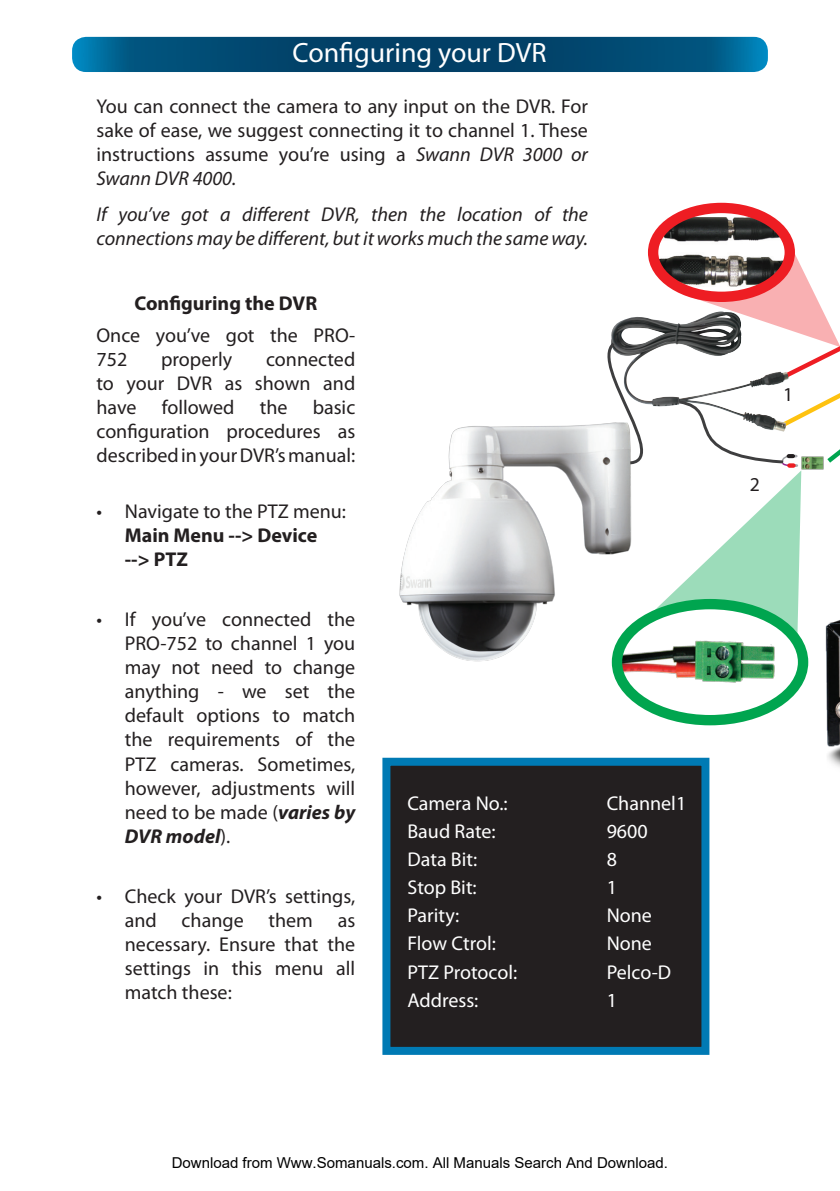
<style>
.page{position:relative;width:840px;height:1191px;background:#fff}
.page>*{position:absolute;margin:0;border:0;box-sizing:border-box;transform-origin:0 0}
.t1{font:28px "Myriad Pro";color:#fff}
.t2{font:20px/24px "Myriad Pro";color:#231f20;text-align:justify}
.t3{font:20px "Myriad Pro";color:#fff}
.t4{font:italic 20px/24px "Myriad Pro";color:#231f20}
.t5{font:700 20px/24px "Myriad Pro";color:#231f20}
.t6{font:19.6px "Myriad Pro";color:#231f20}
.t7{font:15px "Arial";color:#000}
.s1{font-style:italic}
.s2{font-weight:700;font-style:italic}
</style>
<div class="page">
<svg style="left:72px;top:37px;width:695px;height:35px;background:#024e77"></svg>
<div style="left:386px;top:761px;width:319px;height:289px;background:#231f20"></div>
<div style="left:382px;top:757px;width:327px;height:297px;border:8px solid #007ab4"></div>
<img style="left:825px;top:638px;width:14px;height:129px">
<img style="left:662px;top:217px;width:119px;height:6px">
<div style="left:647px;top:203px;width:147px;height:99px;border:10px solid #ee1d23;border-radius:50%"></div>
<img style="left:616px;top:640px;width:166px;height:160px">
<div style="left:611px;top:599px;width:196px;height:126px;border:10px solid #00a54f;border-radius:50%"></div>
<svg style="left:646px;top:223px;width:193px;height:415px"></svg>
<img style="left:800px;top:457px;width:22px;height:12px">
<img style="left:399px;top:317px;width:247px;height:406px">
<h1 class="t1" style="left:292px;top:37px;width:255px">Configuring your DVR</h1>
<p class="t2" style="left:96px;top:95px;width:492px">You can connect the camera to any input on the DVR. For sake of ease, we suggest connecting it to channel 1. These instructions assume you’re using a <span class="s1">Swann DVR 3000 or Swann DVR 4000.</span></p>
<p class="t4" style="left:96px;top:202px;width:493px">If you’ve got a different DVR, then the location of the connections may be different, but it works much the same way.</p>
<p class="t5" style="left:134px;top:292px;width:184px">Configuring the DVR</p>
<p class="t2" style="left:96px;top:324px;width:260px">Once you’ve got the PRO-<br>752</p>
<p class="t2" style="left:96px;top:348px;width:260px;text-indent:169px">connected to your DVR as shown and have</p>
<p class="t2" style="left:161px;top:348px;width:72px">properly</p>
<p class="t2" style="left:162px;top:396px;width:74px">followed</p>
<p class="t2" style="left:259px;top:396px;width:29px">the</p>
<p class="t2" style="left:96px;top:396px;width:260px;text-indent:216px">basic configuration procedures as described in your DVR’s manual:</p>
<p class="t2" style="left:96px;top:500px;width:251px">• Navigate to the PTZ menu:</p>
<p class="t5" style="left:125px;top:524px;width:194px">Main Menu --&gt; Device --&gt; PTZ</p>
<p class="t2" style="left:125px;top:608px;width:232px;text-indent:-28px">• If you’ve connected the PRO-752 to channel 1 you may not need to change anything - we set the default options to match the requirements of the PTZ cameras. Sometimes, however, adjustments will need to be made (<span class="s2">varies by DVR model</span>).</p>
<p class="t2" style="left:125px;top:884px;width:232px;text-indent:-28px">• Check your DVR’s settings, and change them as necessary. Ensure that the settings in this menu all match these:</p>
<p class="t3" style="left:407px;top:793px;width:102px">Camera No.:</p>
<p class="t3" style="left:606px;top:793px;width:81px">Channel1</p>
<p class="t3" style="left:407px;top:821px;width:90px">Baud Rate:</p>
<p class="t3" style="left:606px;top:821px;width:43px">9600</p>
<p class="t3" style="left:407px;top:849px;width:71px">Data Bit:</p>
<p class="t3" style="left:606px;top:849px;width:12px">8</p>
<p class="t3" style="left:407px;top:877px;width:71px">Stop Bit:</p>
<p class="t3" style="left:606px;top:877px;width:12px">1</p>
<p class="t3" style="left:407px;top:905px;width:53px">Parity:</p>
<p class="t3" style="left:606px;top:905px;width:47px">None</p>
<p class="t3" style="left:407px;top:933px;width:90px">Flow Ctrol:</p>
<p class="t3" style="left:606px;top:933px;width:47px">None</p>
<p class="t3" style="left:407px;top:961px;width:111px">PTZ Protocol:</p>
<p class="t3" style="left:606px;top:961px;width:66px">Pelco-D</p>
<p class="t3" style="left:407px;top:989px;width:72px">Address:</p>
<p class="t3" style="left:606px;top:989px;width:12px">1</p>
<p class="t7" style="left:172px;top:1154px;width:497px">Download from Www.Somanuals.com. All Manuals Search And Download.</p>
<p class="t6" style="left:782px;top:384px;width:12px">1</p>
<p class="t6" style="left:749px;top:473px;width:12px">2</p>
</div>
